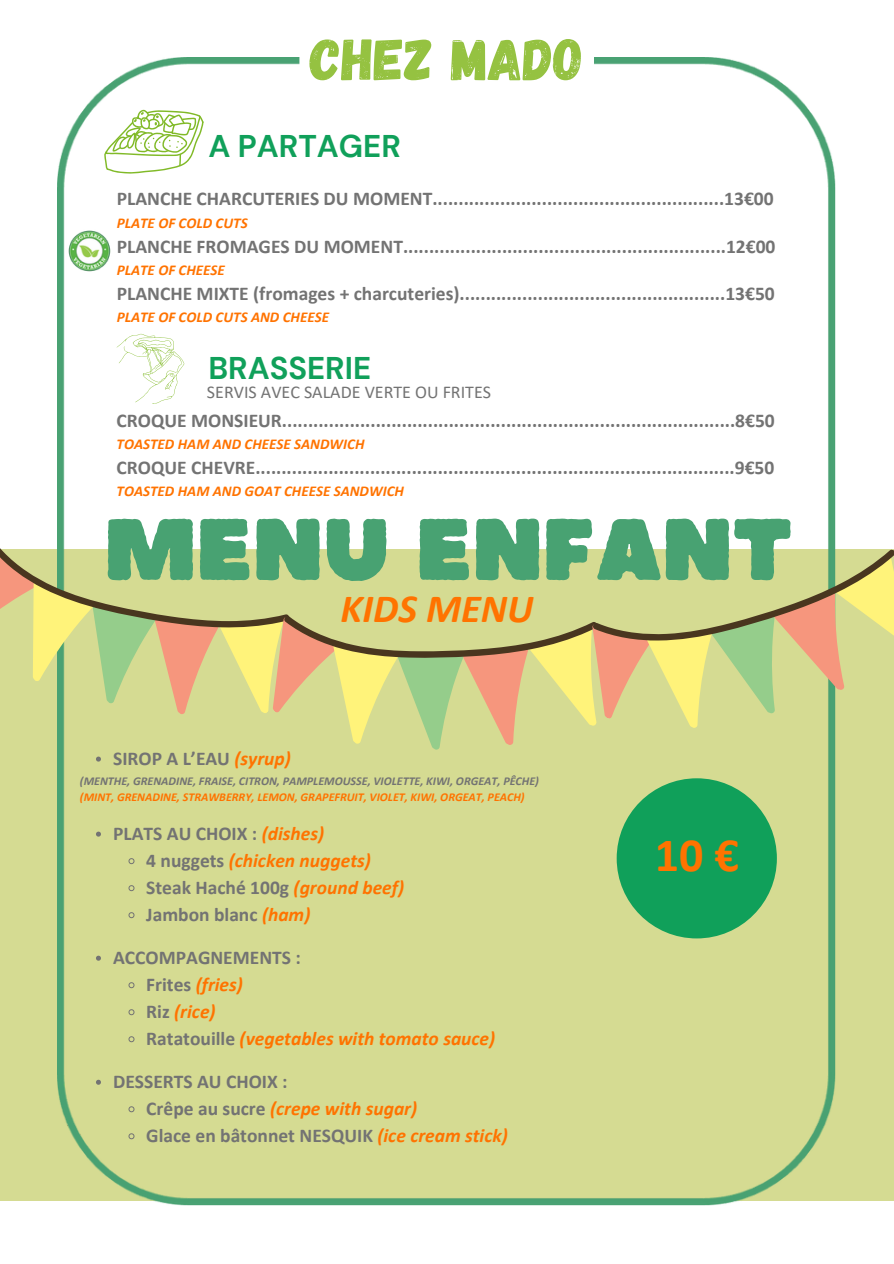
<style>
.page{position:relative;width:894px;height:1264px;background:#fff}
.page>*{position:absolute;margin:0;border:0;box-sizing:border-box;transform-origin:0 0}
.t1{font:87px "Boulder";color:#48a272}
.t2{font:58.35px "Gagalin";color:#95c241}
.t3{font:700 48px "Calibri";color:#ff7300}
.t4{font:italic 700 40.05px "Calibri";color:#ff7300}
.t5{font:700 31.35px "DM Sans";color:#10a05a}
.t6{font:700 19.5px/27px "Calibri";color:#737373}
.t7{font:italic 700 19.5px/27px "Calibri";color:#ff7300}
.t8{font:18px "Calibri";color:#737373}
.t9{font:italic 700 15px "Calibri";color:#ff7300}
.t10{font:italic 700 12px "Calibri";color:#737373}
.t11{font:italic 700 12px "Calibri";color:#ff7300}
.s1{font-style:italic;color:#ff7300}
.s2{font-style:normal;color:#737373}
</style>
<div class="page">
<div style="left:0;top:550px;width:893px;height:650px;background:#d5db92"></div>
<img style="left:58px;top:58px;width:777px;height:1147px">
<svg style="left:299px;top:57px;width:295px;height:151px"></svg>
<div style="left:616px;top:778px;width:160px;height:160px;background:#10a05a;border-radius:50%"></div>
<svg style="left:104px;top:110px;width:100px;height:64px"></svg>
<svg style="left:0;top:543px;width:893px;height:206px"></svg>
<svg style="left:117px;top:334px;width:67px;height:69px"></svg>
<svg style="left:96px;top:756px;width:5px;height:5px"></svg>
<svg style="left:96px;top:831px;width:5px;height:5px"></svg>
<svg style="left:128px;top:857px;width:7px;height:7px"></svg>
<svg style="left:128px;top:884px;width:7px;height:7px"></svg>
<svg style="left:128px;top:911px;width:7px;height:7px"></svg>
<svg style="left:96px;top:955px;width:5px;height:5px"></svg>
<svg style="left:128px;top:981px;width:7px;height:7px"></svg>
<svg style="left:128px;top:1008px;width:7px;height:7px"></svg>
<svg style="left:128px;top:1035px;width:7px;height:7px"></svg>
<svg style="left:96px;top:1079px;width:5px;height:5px"></svg>
<svg style="left:128px;top:1105px;width:7px;height:7px"></svg>
<svg style="left:128px;top:1132px;width:7px;height:7px"></svg>
<img style="left:66px;top:228px;width:47px;height:47px">
<h2 class="t2" style="left:310px;top:22px;width:275px">CHEZ MADO</h2>
<h3 class="t5" style="left:208px;top:125px;width:194px">A PARTAGER</h3>
<p class="t6" style="left:117px;top:187px;width:658px">PLANCHE CHARCUTERIES DU MOMENT........................................................13€00</p>
<p class="t9" style="left:117px;top:217px;width:132px">PLATE OF COLD CUTS</p>
<p class="t6" style="left:117px;top:234px;width:660px">PLANCHE FROMAGES DU MOMENT..............................................................12€00</p>
<p class="t9" style="left:117px;top:264px;width:109px">PLATE OF CHEESE</p>
<p class="t6" style="left:117px;top:281px;width:659px">PLANCHE MIXTE (fromages + charcuteries)...................................................13€50</p>
<p class="t9" style="left:117px;top:311px;width:214px">PLATE OF COLD CUTS AND CHEESE</p>
<h3 class="t5" style="left:208px;top:347px;width:164px">BRASSERIE</h3>
<p class="t6" style="left:117px;top:408px;width:659px">CROQUE MONSIEUR.......................................................................................8€50</p>
<p class="t9" style="left:117px;top:438px;width:249px">TOASTED HAM AND CHEESE SANDWICH</p>
<p class="t6" style="left:117px;top:455px;width:659px">CROQUE CHEVRE............................................................................................9€50</p>
<p class="t9" style="left:117px;top:485px;width:289px">TOASTED HAM AND GOAT CHEESE SANDWICH</p>
<p class="t8" style="left:207px;top:384px;width:285px">SERVIS AVEC SALADE VERTE OU FRITES</p>
<h1 class="t1" style="left:104px;top:493px;width:689px">MENU ENFANT</h1>
<h3 class="t4" style="left:340px;top:592px;width:194px">KIDS MENU</h3>
<p class="t6" style="left:113px;top:746px;width:179px">SIROP A L’EAU <span class="s1">(syrup)</span></p>
<p class="t10" style="left:80px;top:775px;width:460px">(MENTHE, GRENADINE, FRAISE, CITRON, PAMPLEMOUSSE, VIOLETTE, KIWI, ORGEAT, PÊCHE)</p>
<p class="t11" style="left:80px;top:791px;width:446px">(MINT, GRENADINE, STRAWBERRY, LEMON, GRAPEFRUIT, VIOLET, KIWI, ORGEAT, PEACH)</p>
<p class="t6" style="left:146px;top:821px;width:259px;text-indent:-33px">PLATS AU CHOIX : <span class="s1">(dishes)<br></span>4 nuggets <span class="s1">(chicken nuggets)<br></span>Steak Haché 100g <span class="s1">(ground beef)<br></span>Jambon blanc <span class="s1">(ham)</span></p>
<p class="t7" style="left:146px;top:945px;width:350px;text-indent:-33px"><span class="s2">ACCOMPAGNEMENTS :<br>Frites</span> (fries)<br><span class="s2">Riz</span> (rice)<br><span class="s2">Ratatouille</span> (vegetables with tomato sauce)</p>
<p class="t6" style="left:146px;top:1069px;width:363px;text-indent:-33px">DESSERTS AU CHOIX :<br>Crêpe au sucre <span class="s1">(crepe with sugar)<br></span>Glace en bâtonnet NESQUIK <span class="s1">(ice cream stick)</span></p>
<h3 class="t3" style="left:654px;top:834px;width:85px">10 €</h3>
</div>
